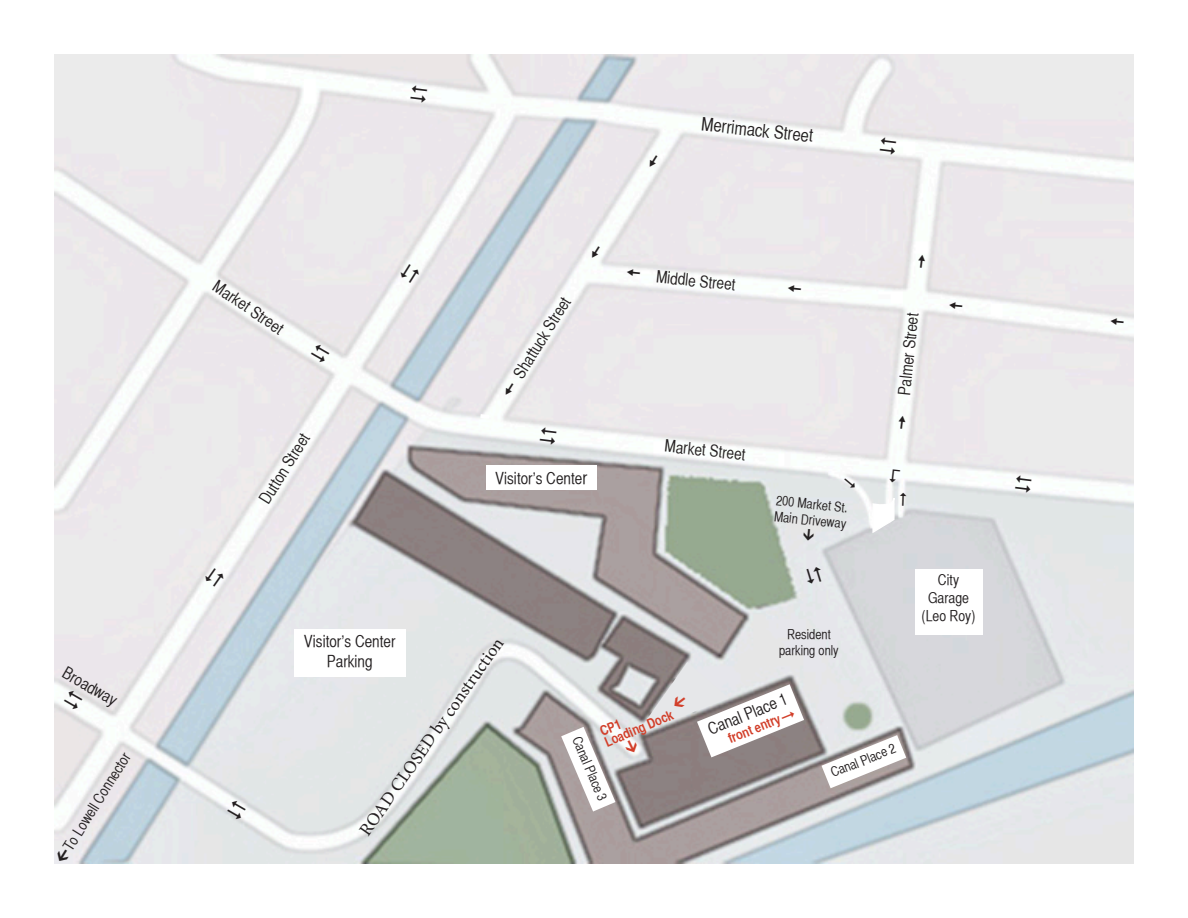
<style>
.page{position:relative;width:1188px;height:918px;background:#fff}
.page>*{position:absolute;margin:0;border:0;box-sizing:border-box;transform-origin:0 0}
.t1{font:18px "Minion Pro";color:#231f20}
.t2{font:18px "Helvetica CY Plain";color:#231f20}
.t3{font:16.5px/19.8px "Helvetica CY Plain";color:#231f20;text-align:center}
.t4{font:15px/18px "Helvetica CY Plain";color:#231f20;text-align:center}
.t5{font:13.5px/16.2px "Helvetica CY Plain";color:#231f20}
.t6{font:13.5px "Helvetica CY Bold";color:#d23f2a}
.s1{font-size:18px}
</style>
<div class="page">
<img style="left:54px;top:54px;width:1080px;height:810px">
<div style="left:294px;top:630px;width:112px;height:47px;background:#fff"></div>
<div style="left:486px;top:465px;width:110px;height:24px;background:#fff"></div>
<div style="left:915px;top:569px;width:67px;height:66px;background:#fff"></div>
<svg style="left:480px;top:414px;width:9px;height:5px"></svg>
<svg style="left:822px;top:735px;width:84px;height:53px"></svg>
<svg style="left:803px;top:529px;width:11px;height:12px"></svg>
<svg style="left:1092px;top:312px;width:32px;height:14px"></svg>
<svg style="left:1054px;top:309px;width:18px;height:1px"></svg>
<svg style="left:1000px;top:303px;width:18px;height:2px"></svg>
<svg style="left:931px;top:296px;width:32px;height:14px"></svg>
<svg style="left:893px;top:292px;width:18px;height:2px"></svg>
<svg style="left:839px;top:287px;width:18px;height:2px"></svg>
<svg style="left:769px;top:280px;width:33px;height:13px"></svg>
<svg style="left:732px;top:276px;width:18px;height:2px"></svg>
<svg style="left:678px;top:271px;width:18px;height:2px"></svg>
<svg style="left:627px;top:269px;width:13px;height:8px"></svg>
<svg style="left:898px;top:397px;width:14px;height:32px"></svg>
<svg style="left:914px;top:360px;width:2px;height:17px"></svg>
<svg style="left:921px;top:306px;width:2px;height:18px"></svg>
<svg style="left:917px;top:255px;width:9px;height:13px"></svg>
<svg style="left:310px;top:342px;width:21px;height:23px"></svg>
<svg style="left:399px;top:262px;width:22px;height:22px"></svg>
<svg style="left:203px;top:566px;width:23px;height:22px"></svg>
<svg style="left:226px;top:799px;width:21px;height:22px"></svg>
<svg style="left:62px;top:689px;width:22px;height:22px"></svg>
<svg style="left:55px;top:847px;width:16px;height:17px"></svg>
<svg style="left:410px;top:85px;width:17px;height:18px"></svg>
<svg style="left:843px;top:477px;width:14px;height:13px"></svg>
<svg style="left:872px;top:493px;width:35px;height:42px"></svg>
<svg style="left:879px;top:137px;width:18px;height:19px"></svg>
<svg style="left:1015px;top:475px;width:17px;height:18px"></svg>
<svg style="left:540px;top:426px;width:17px;height:19px"></svg>
<svg style="left:889px;top:469px;width:11px;height:14px"></svg>
<svg style="left:804px;top:566px;width:20px;height:19px"></svg>
<svg style="left:634px;top:154px;width:26px;height:26px"></svg>
<svg style="left:614px;top:197px;width:9px;height:15px"></svg>
<svg style="left:576px;top:245px;width:26px;height:26px"></svg>
<svg style="left:556px;top:288px;width:10px;height:15px"></svg>
<svg style="left:527px;top:334px;width:10px;height:15px"></svg>
<svg style="left:503px;top:382px;width:13px;height:15px"></svg>
<svg style="left:561px;top:662px;width:243px;height:150px"></svg>
<p class="t3" style="left:69px;top:663px;width:62px;rotate:30deg">Broadway</p>
<p class="t4" style="left:59px;top:845px;width:114px;rotate:-58deg">To Lowell Connector</p>
<p class="t3" style="left:220px;top:276px;width:83px;rotate:34deg">Market Street</p>
<p class="t3" style="left:255px;top:497px;width:81px;rotate:-58deg">Dutton Street</p>
<p class="t3" style="left:509px;top:371px;width:94px;rotate:-58deg">Shattuck Street</p>
<p class="t3" style="left:495px;top:468px;width:94px">Visitor’s Cente<span class="s1">r</span></p>
<p class="t2" style="left:703px;top:114px;width:114px;rotate:6deg">Merrimack Street</p>
<p class="t3" style="left:657px;top:267px;width:81px;rotate:6deg">Middle Street</p>
<p class="t3" style="left:666px;top:436px;width:83px;rotate:6deg">Market Street</p>
<p class="t5" style="left:777px;top:492px;width:74px;rotate:6deg">200 Market St.<br>Main Driveway</p>
<p class="t3" style="left:894px;top:394px;width:84px;rotate:-84deg">Palmer Street</p>
<p class="t4" style="left:928px;top:571px;width:43px">City<br>Garage</p>
<p class="t4" style="left:922px;top:607px;width:55px">(Leo Roy)</p>
<p class="t3" style="left:304px;top:631px;width:93px">Visitor’s Center<br>Parking</p>
<p class="t1" style="left:354px;top:827px;width:239px;rotate:-55deg">ROAD CLOSED by construction</p>
<p class="t6" style="left:602px;top:735px;width:75px;rotate:-23deg">Loading Dock</p>
<p class="t5" style="left:584px;top:734px;width:70px;rotate:67deg">Canal Place 3</p>
<p class="t5" style="left:779px;top:626px;width:61px;text-align:center">Resident parking only</p>
<p class="t3" style="left:705px;top:720px;width:86px;rotate:-22deg">Canal Place 1</p>
<p class="t6" style="left:726px;top:731px;width:57px;rotate:-22deg">front entry</p>
<p class="t5" style="left:828px;top:766px;width:70px;rotate:-22deg">Canal Place 2</p>
</div>
